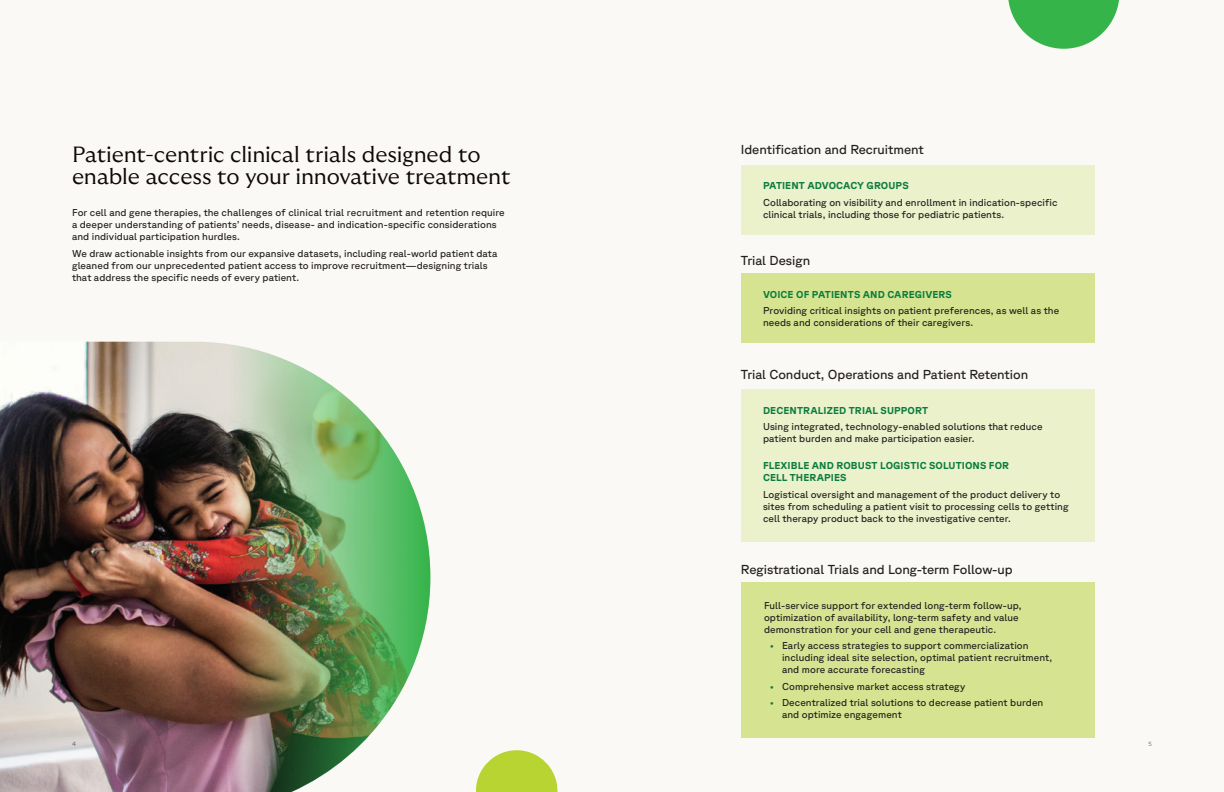
<style>
.page{position:relative;width:1224px;height:792px;background:#fff}
.page>*{position:absolute;margin:0;border:0;box-sizing:border-box;transform-origin:0 0}
.Headline{font:300 22px/22px "GT Ultra Median";letter-spacing:-.01em;color:#0e0608}
.Intro_Header{font:13px "GT Planar";color:#231f20}
.Body_Copy{font:10px/12px "GT Planar";letter-spacing:.005em;color:#231f20}
.Body_Copy-2{font:700 10px/12px "GT Planar";letter-spacing:.01em;color:#0b7c3e}
.Body_Header_-_Forest{font:700 10px "GT Planar";letter-spacing:.01em;color:#0b7c3e}
.t1{font:6px "GT Planar";color:#808285}
.s1{color:#0b7c3e}
</style>
<div class="page">
<div style="left:603px;top:0;width:621px;height:792px;background:#fbf9f5"></div>
<div style="left:0;top:0;width:621px;height:792px;background:#fbf9f5"></div>
<div style="left:741px;top:274px;width:354px;height:69px;background:#d6e491"></div>
<div style="left:741px;top:582px;width:354px;height:156px;background:#d6e491"></div>
<div style="left:741px;top:165px;width:354px;height:70px;background:#eaf1cb"></div>
<div style="left:741px;top:389px;width:354px;height:152px;background:#eaf1cb"></div>
<svg style="left:1008px;top:0;width:111px;height:49px"></svg>
<svg style="left:476px;top:750px;width:81px;height:42px"></svg>
<img style="left:0;top:342px;width:430px;height:450px">
<p class="Headline" style="left:72px;top:143px;width:440px">Patient-centric clinical trials designed to enable access to your innovative treatment</p>
<p class="Intro_Header" style="left:741px;top:142px;width:185px">Identification and Recruitment</p>
<p class="Body_Header_-_Forest" style="left:763px;top:180px;width:147px">PATIENT ADVOCACY GROUPS</p>
<p class="Body_Copy" style="left:763px;top:196px;width:296px">Collaborating on visibility and enrollment in indication-specific clinical trials, including those for pediatric patients.</p>
<p class="Body_Copy" style="left:72px;top:206px;width:434px">For cell and gene therapies, the challenges of clinical trial recruitment and retention require a deeper understanding of patients’ needs, disease- and indication-specific considerations and individual participation hurdles.</p>
<p class="Body_Copy" style="left:72px;top:247px;width:427px">We draw actionable insights from our expansive datasets, including real-world patient data gleaned from our unprecedented patient access to improve recruitment—designing trials that address the specific needs of every patient.</p>
<p class="Intro_Header" style="left:741px;top:253px;width:71px">Trial Design</p>
<p class="Body_Header_-_Forest" style="left:763px;top:288px;width:190px">VOICE OF PATIENTS AND CAREGIVERS</p>
<p class="Body_Copy" style="left:763px;top:305px;width:298px">Providing critical insights on patient preferences, as well as the needs and considerations of their caregivers.</p>
<p class="Intro_Header" style="left:741px;top:367px;width:289px">Trial Conduct, Operations and Patient Retention</p>
<p class="Body_Copy-2" style="left:763px;top:404px;width:167px">DECENTRALIZED TRIAL SUPPORT</p>
<p class="Body_Copy" style="left:763px;top:421px;width:281px">Using integrated, technology-enabled solutions that reduce patient burden and make participation easier.</p>
<p class="Body_Copy-2" style="left:763px;top:460px;width:248px">FLEXIBLE AND ROBUST LOGISTIC SOLUTIONS FOR<br>CELL THERAPIES</p>
<p class="Body_Copy" style="left:763px;top:488px;width:307px">Logistical oversight and management of the product delivery to sites from scheduling a patient visit to processing cells to getting cell therapy product back to the investigative center.</p>
<p class="Intro_Header" style="left:741px;top:562px;width:273px">Registrational Trials and Long-term Follow-up</p>
<p class="t1" style="left:72px;top:740px;width:5px">4</p>
<p class="Body_Copy" style="left:764px;top:599px;width:259px">Full-service support for extended long-term follow-up, optimization of availability, long-term safety and value demonstration for your cell and gene therapeutic.</p>
<p class="Body_Copy" style="left:782px;top:640px;width:272px;text-indent:-12px"><span class="s1">•</span> Early access strategies to support commercialization including ideal site selection, optimal patient recruitment, and more accurate forecasting</p>
<p class="Body_Copy" style="left:770px;top:680px;width:197px"><span class="s1">•</span> Comprehensive market access strategy</p>
<p class="Body_Copy" style="left:782px;top:697px;width:263px;text-indent:-12px"><span class="s1">•</span> Decentralized trial solutions to decrease patient burden and optimize engagement</p>
<p class="t1" style="left:1149px;top:740px;width:5px">5</p>
</div>
